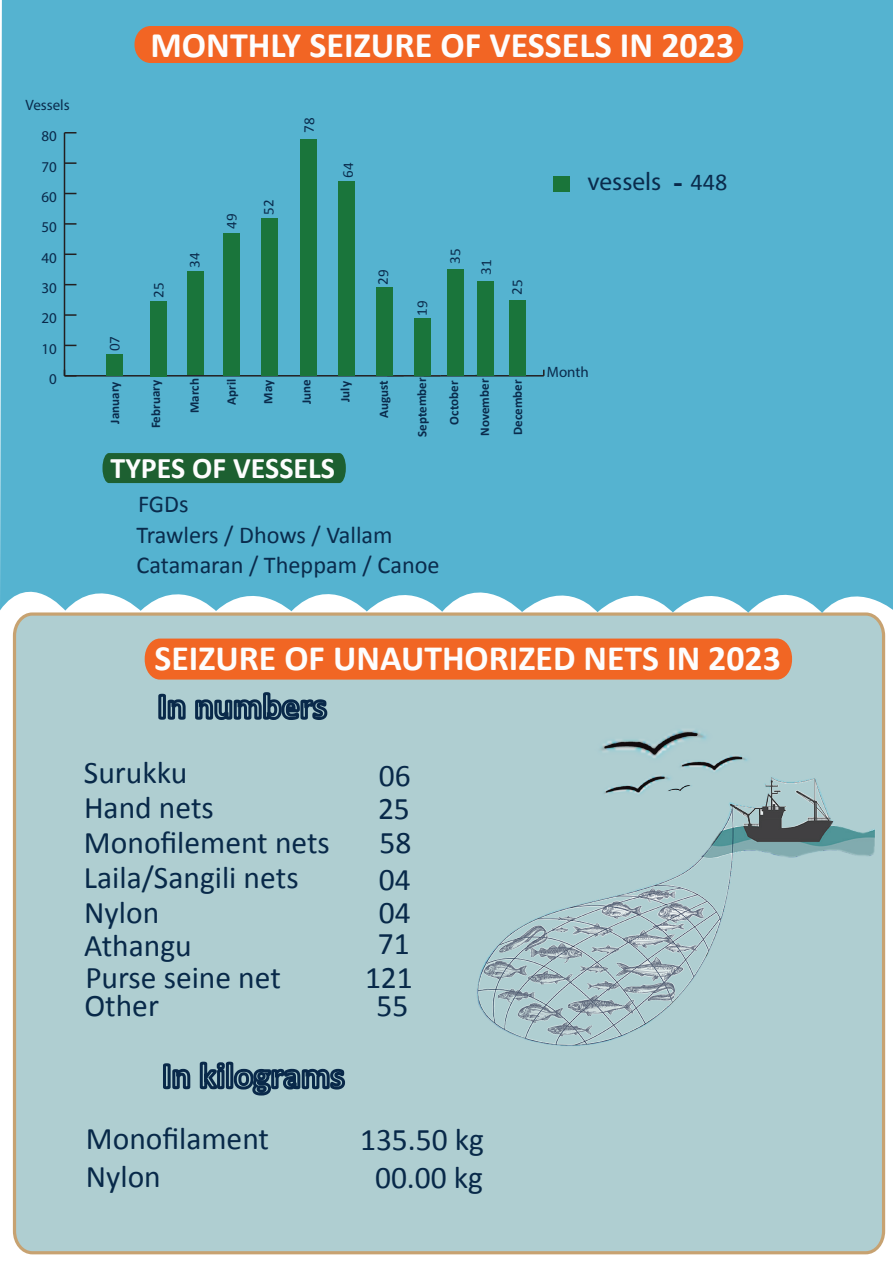
<style>
.page{position:relative;width:893px;height:1263px;background:#fff}
.page>*{position:absolute;margin:0;border:0;box-sizing:border-box;transform-origin:0 0}
.t1{font:700 36px "Calibri";color:#fdfdfd}
.t2{font:700 35.7px "Calibri";color:#fdfdfd}
.t3{font:31.5px "Calibri";color:#082949}
.t4{font:700 30px "Calibri";color:#fdfdfd}
.t5{font:700 28.35px "Myriad Pro";color:#09294a}
.t6{font:25.5px "Myriad Pro";color:#0a2b4c}
.t7{font:24.3px/30.9px "Calibri";color:#0a2b4c}
.t8{font:15px "Myriad Pro";color:#0a294a}
.t9{font:15px "Myriad Pro";color:#0a2b4c}
.t10{font:15px/31.2px "Calibri";color:#0a2b4c}
.t11{font:700 13.05px "Calibri";color:#0a2b4c}
.s1{font-family:"Calibri";font-size:24.3px}
</style>
<div class="page">
<div style="left:12px;top:613px;width:874px;height:642px;background:#afced1"></div>
<div style="left:0;top:0;width:893px;height:613px;background:#55b3d0"></div>
<div style="left:134px;top:26px;width:609px;height:37px;background:#f26524;border-radius:17px"></div>
<div style="left:103px;top:453px;width:243px;height:30px;background:#1d6031"></div>
<div style="left:145px;top:638px;width:647px;height:42px;background:#f16624"></div>
<img style="left:476px;top:651px;width:410px;height:588px">
<div style="left:553px;top:176px;width:16px;height:16px;background:#1a753a"></div>
<hr style="left:64px;top:375px;width:480px;height:2px;background:#231f20">
<hr style="left:64px;top:133px;width:1px;height:243px;background:#231f20">
<svg style="left:64px;top:370px;width:12px;height:7px"></svg>
<svg style="left:65px;top:314px;width:11px;height:2px"></svg>
<svg style="left:65px;top:223px;width:11px;height:2px"></svg>
<svg style="left:65px;top:162px;width:11px;height:2px"></svg>
<svg style="left:64px;top:132px;width:12px;height:2px"></svg>
<div style="left:509px;top:300px;width:17px;height:76px;background:#1a753b"></div>
<div style="left:477px;top:282px;width:17px;height:94px;background:#1a753b"></div>
<div style="left:447px;top:269px;width:17px;height:107px;background:#1a753b"></div>
<div style="left:414px;top:318px;width:16px;height:58px;background:#1a753b"></div>
<div style="left:376px;top:288px;width:17px;height:88px;background:#1a753b"></div>
<div style="left:338px;top:181px;width:17px;height:195px;background:#1a753b"></div>
<div style="left:301px;top:139px;width:16px;height:237px;background:#1a753b"></div>
<div style="left:261px;top:218px;width:17px;height:158px;background:#1a753b"></div>
<div style="left:224px;top:233px;width:16px;height:143px;background:#1a753b"></div>
<div style="left:187px;top:271px;width:16px;height:104px;background:#1a753b"></div>
<div style="left:151px;top:301px;width:16px;height:76px;background:#1a753b"></div>
<div style="left:106px;top:354px;width:16px;height:22px;background:#1a753b"></div>
<svg style="left:156px;top:690px;width:174px;height:32px;background:#698898"></svg>
<svg style="left:160px;top:1061px;width:32px;height:30px"></svg>
<svg style="left:198px;top:1059px;width:149px;height:38px;background:#6a8999"></svg>
<svg style="left:154px;top:284px;width:10px;height:13px"></svg>
<svg style="left:190px;top:253px;width:10px;height:14px"></svg>
<svg style="left:227px;top:214px;width:10px;height:15px"></svg>
<svg style="left:264px;top:200px;width:10px;height:14px"></svg>
<svg style="left:264px;top:380px;width:11px;height:23px"></svg>
<svg style="left:110px;top:337px;width:10px;height:14px"></svg>
<svg style="left:304px;top:118px;width:10px;height:14px"></svg>
<svg style="left:343px;top:163px;width:10px;height:14px"></svg>
<svg style="left:378px;top:270px;width:10px;height:14px"></svg>
<svg style="left:417px;top:301px;width:10px;height:14px"></svg>
<svg style="left:512px;top:281px;width:10px;height:13px"></svg>
<p class="t9" style="left:25px;top:96px;width:46px">Vessels</p>
<p class="t8" style="left:42px;top:127px;width:17px">80</p>
<p class="t8" style="left:42px;top:157px;width:17px">70</p>
<p class="t8" style="left:42px;top:188px;width:17px">60</p>
<p class="t8" style="left:42px;top:218px;width:17px">50</p>
<p class="t8" style="left:42px;top:248px;width:17px">40</p>
<p class="t8" style="left:42px;top:279px;width:17px">30</p>
<p class="t8" style="left:42px;top:309px;width:17px">20</p>
<p class="t8" style="left:42px;top:340px;width:17px">10</p>
<p class="t8" style="left:49px;top:370px;width:9px">0</p>
<p class="t1" style="left:151px;top:23px;width:585px">MONTHLY SEIZURE OF VESSELS IN 2023</p>
<p class="t10" style="left:438px;top:274px;width:27px;text-indent:10px;rotate:-89deg">35<br>31</p>
<p class="t6" style="left:587px;top:165px;width:142px">vessels <span class="s1">448</span></p>
<p class="t5" style="left:673px;top:163px;width:11px">-</p>
<p class="t11" style="left:187px;top:413px;width:36px;rotate:-91deg">March</p>
<p class="t11" style="left:224px;top:405px;width:28px;rotate:-91deg">April</p>
<p class="t11" style="left:107px;top:424px;width:44px;rotate:-91deg">January</p>
<p class="t11" style="left:298px;top:404px;width:26px;rotate:-91deg">June</p>
<p class="t11" style="left:337px;top:402px;width:22px;rotate:-91deg">July</p>
<p class="t11" style="left:148px;top:428px;width:50px;rotate:-91deg">February</p>
<p class="t11" style="left:376px;top:418px;width:39px;rotate:-91deg">August</p>
<p class="t11" style="left:414px;top:437px;width:61px;rotate:-91deg">September</p>
<p class="t11" style="left:446px;top:425px;width:45px;rotate:-91deg">October</p>
<p class="t11" style="left:477px;top:436px;width:59px;rotate:-91deg">November</p>
<p class="t11" style="left:510px;top:435px;width:57px;rotate:-91deg">December</p>
<p class="t4" style="left:110px;top:449px;width:226px">TYPES OF VESSELS</p>
<p class="t7" style="left:136px;top:487px;width:305px">FGDs<br>Trawlers / Dhows / Vallam<br>Catamaran / Theppam / Canoe</p>
<p class="t9" style="left:547px;top:363px;width:43px">Month</p>
<p class="t2" style="left:154px;top:636px;width:628px">SEIZURE OF UNAUTHORIZED NETS IN 2023</p>
<p class="t3" style="left:84px;top:752px;width:105px">Surukku</p>
<p class="t3" style="left:379px;top:756px;width:33px">06</p>
<p class="t3" style="left:84px;top:788px;width:131px">Hand nets</p>
<p class="t3" style="left:378px;top:789px;width:33px">25</p>
<p class="t3" style="left:84px;top:822px;width:247px">Monofilement nets</p>
<p class="t3" style="left:379px;top:823px;width:33px">58</p>
<p class="t3" style="left:84px;top:858px;width:216px">Laila/Sangili nets</p>
<p class="t3" style="left:379px;top:860px;width:33px">04</p>
<p class="t3" style="left:84px;top:892px;width:76px">Nylon</p>
<p class="t3" style="left:379px;top:893px;width:33px">04</p>
<p class="t3" style="left:84px;top:925px;width:109px">Athangu</p>
<p class="t3" style="left:378px;top:924px;width:33px">71</p>
<p class="t3" style="left:85px;top:958px;width:197px">Purse seine net</p>
<p class="t3" style="left:365px;top:958px;width:49px">121</p>
<p class="t3" style="left:84px;top:986px;width:76px">Other</p>
<p class="t3" style="left:376px;top:986px;width:33px">55</p>
<p class="t3" style="left:86px;top:1119px;width:185px">Monofilament</p>
<p class="t3" style="left:360px;top:1120px;width:126px">135.50 kg</p>
<p class="t3" style="left:86px;top:1156px;width:76px">Nylon</p>
<p class="t3" style="left:375px;top:1158px;width:110px">00.00 kg</p>
</div>
